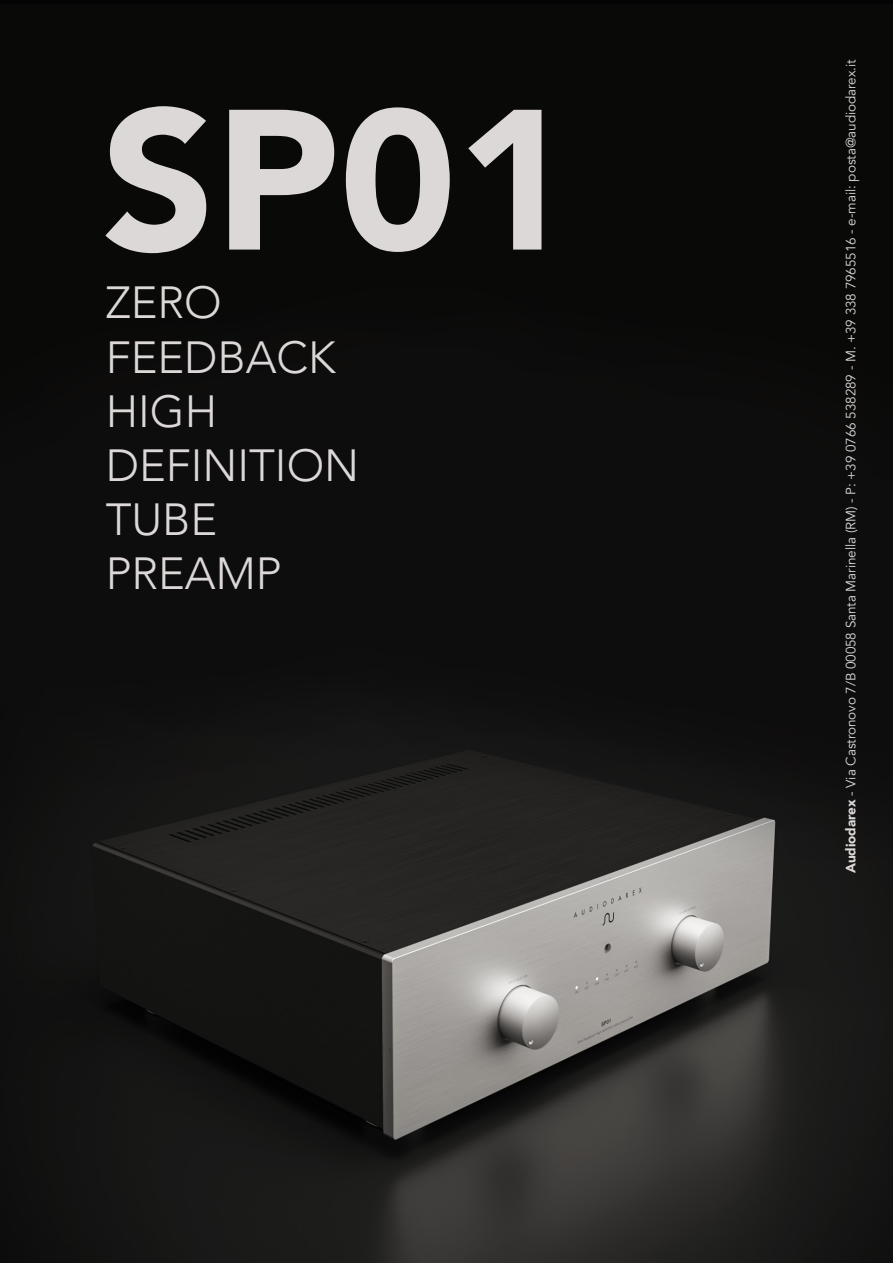
<style>
.page{position:relative;width:893px;height:1263px;background:#fff}
.page>*{position:absolute;margin:0;border:0;box-sizing:border-box;transform-origin:0 0}
.t1{font:900 197.4px "Avenir";color:#dcd8d7}
.t2{font:300 45px "Avenir";color:#dcd8d7}
.t3{font:13.5px "Avenir";letter-spacing:-.005em;color:#dcd8d7}
.s1{font-weight:900}
</style>
<div class="page">
<img style="left:0;top:4px;width:893px;height:1259px">
<p class="t1" style="left:102px;top:12px;width:473px">SP01</p>
<p class="t2" style="left:106px;top:276px;width:117px">ZERO</p>
<p class="t2" style="left:106px;top:330px;width:232px">FEEDBACK</p>
<p class="t2" style="left:106px;top:384px;width:113px">HIGH</p>
<p class="t2" style="left:106px;top:438px;width:255px">DEFINITION</p>
<p class="t2" style="left:106px;top:492px;width:113px">TUBE</p>
<p class="t2" style="left:106px;top:546px;width:177px">PREAMP</p>
<p class="t3" style="left:843px;top:873px;width:815px;rotate:-90deg"><span class="s1">Audiodarex</span> - Via Castronovo 7/B 00058 Santa Marinella (RM) - P: +39 0766 538289 - M. +39 338 7965516 - e-mail: posta@audiodarex.it</p>
</div>
